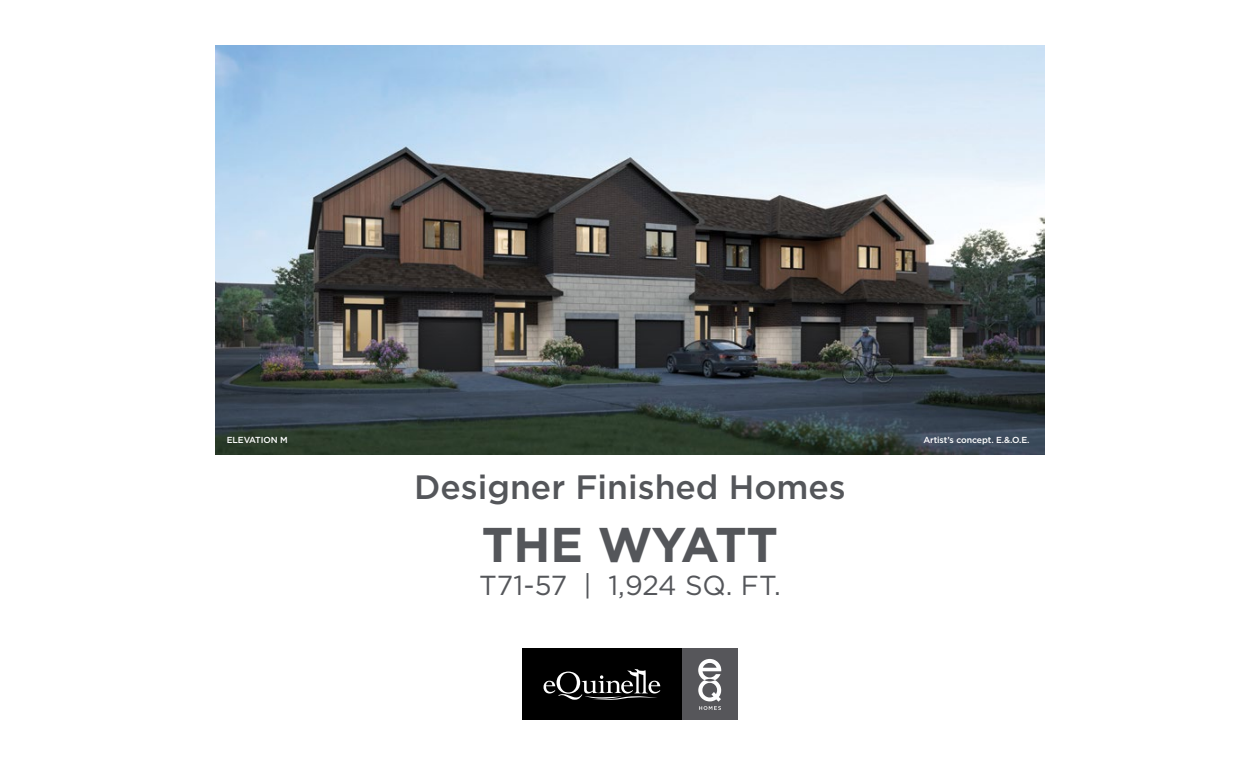
<style>
.page{position:relative;width:1260px;height:765px;background:#fff}
.page>*{position:absolute;margin:0;border:0;box-sizing:border-box;transform-origin:0 0}
.t1{font:700 48.75px "Gotham";letter-spacing:-.01em;color:#54565a}
.t2{font:500 33.75px "Gotham";color:#54565a}
.t3{font:27.5px "Gotham";color:#54565a}
.t4{font:500 8.75px "Gotham";letter-spacing:-.01em;color:#fff}
</style>
<div class="page">
<div style="left:522px;top:649px;width:160px;height:71px;background:#000"></div>
<div style="left:682px;top:649px;width:56px;height:71px;background:#56565a"></div>
<svg style="left:698px;top:659px;width:23px;height:51px"></svg>
<svg style="left:544px;top:669px;width:116px;height:31px"></svg>
<img style="left:216px;top:45px;width:828px;height:410px">
<p class="t4" style="left:227px;top:435px;width:63px">ELEVATION M</p>
<p class="t4" style="left:923px;top:435px;width:108px">Artist’s concept. E.&amp;.O.E.</p>
<h2 class="t2" style="left:414px;top:465px;width:433px">Designer Finished Homes</h2>
<h1 class="t1" style="left:482px;top:512px;width:298px">THE WYATT</h1>
<h3 class="t3" style="left:479px;top:567px;width:303px">T71-57 | 1,924 SQ. FT.</h3>
</div>
